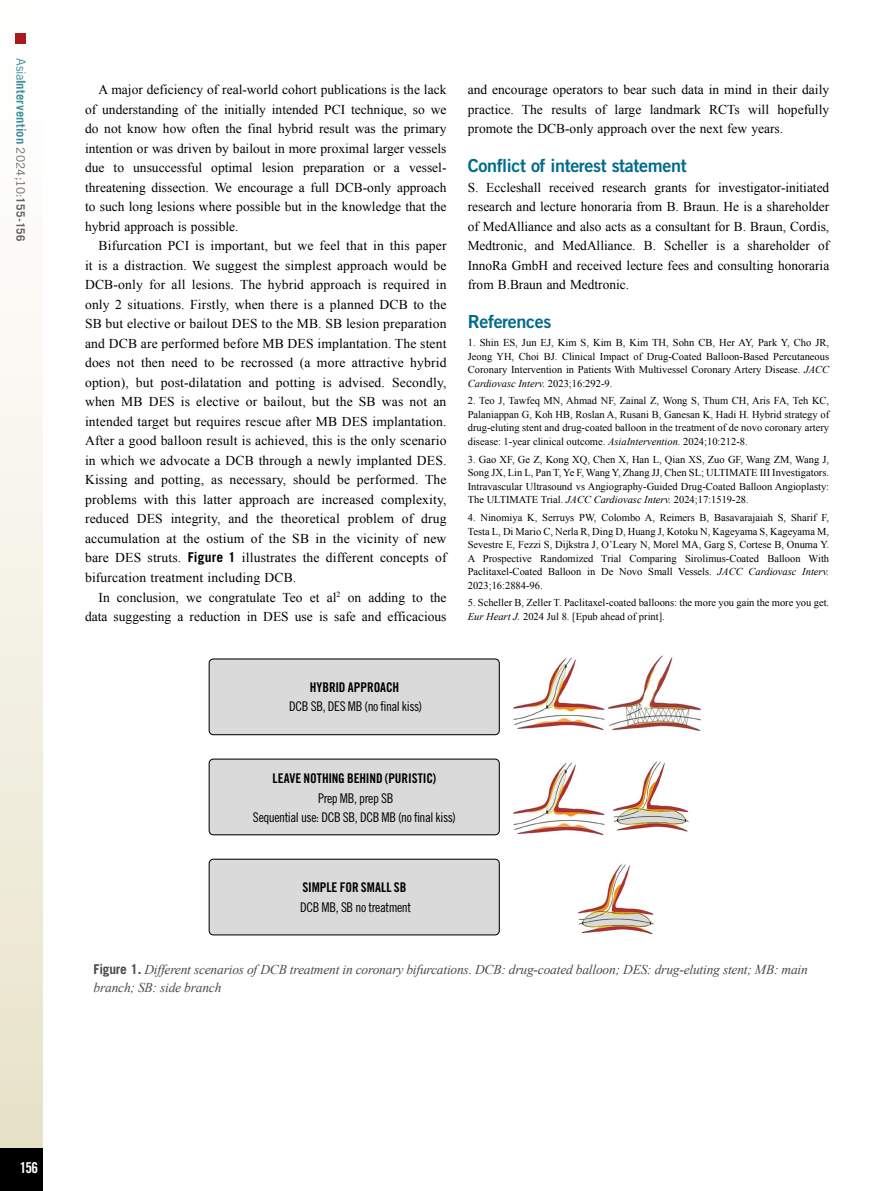
<style>
.page{position:relative;width:893px;height:1191px;background:#fff}
.page>*{position:absolute;margin:0;border:0;box-sizing:border-box;transform-origin:0 0}
.t1{font:18px "Trade Gothic LT Std Bd 2";letter-spacing:-.02em;color:#006b8d}
.t2{font:15px "Trade Gothic LT Std Bd Cn 20";color:#fff}
.t3{font:13.5px/19.5px "Times New Roman";color:#000;text-align:justify}
.t4{font:italic 13.5px/18px "Times New Roman";letter-spacing:-.015em;color:#4a4a49}
.t5{font:13.35px/19.4px "Trade Gothic LT Std Cn 18";letter-spacing:-.025em;color:#000;text-align:center}
.t6{font:13.35px "Trade Gothic LT Std Bd Cn 20";letter-spacing:-.01em;color:#000}
.t7{font:700 12.75px "Trade Gothic LT Std";letter-spacing:.005em;color:#418f9b}
.t8{font:10.5px/13.5px "Times New Roman";color:#000;text-align:justify}
.s1{font-weight:400}
.s2{font-weight:400;font-size:11.7px;color:#646363}
.s3{font-size:11.7px;color:#646363}
.s4{font-family:"Trade Gothic LT Std";font-weight:700}
.s5{font-style:italic}
.s6{font-family:"Trade Gothic LT Std";font-weight:700;font-style:normal}
</style>
<div class="page">
<div style="left:0;top:0;width:43px;height:1191px;background:linear-gradient(to bottom,#fff,#e7e2c9)"></div>
<div style="left:0;top:1148px;width:43px;height:43px;background:#000"></div>
<div style="left:16px;top:34px;width:10px;height:10px;background:#a91b18"></div>
<img style="left:208px;top:655px;width:493px;height:281px">
<div style="left:209px;top:659px;width:290px;height:75px;background:#dadada;border-radius:4px"></div>
<div style="left:209px;top:658px;width:291px;height:77px;border:1px solid #000;border-radius:4px"></div>
<div style="left:209px;top:759px;width:290px;height:76px;background:#dadada;border-radius:4px"></div>
<div style="left:209px;top:758px;width:291px;height:77px;border:1px solid #000;border-radius:4px"></div>
<div style="left:209px;top:859px;width:290px;height:76px;background:#dadada;border-radius:4px"></div>
<div style="left:209px;top:858px;width:291px;height:77px;border:1px solid #000;border-radius:4px"></div>
<p class="t7" style="left:29px;top:58px;width:184px;rotate:90deg"><span class="s1">Asia</span>Intervention <span class="s2">2024;10:</span><span class="s3">155-156</span></p>
<p class="t3" style="left:85px;top:80px;width:363px;text-indent:14px">A major deficiency of real-world cohort publications is the lack of understanding of the initially intended PCI technique, so we do not know how often the final hybrid result was the primary intention or was driven by bailout in more proximal larger vessels due to unsuccessful optimal lesion preparation or a vessel&shy;threatening dissection. We encourage a full DCB-only approach to such long lesions where possible but in the knowledge that the hybrid approach is possible.</p>
<p class="t3" style="left:85px;top:236px;width:363px;text-indent:13px">Bifurcation PCI is important, but we feel that in this paper it is a distraction. We suggest the simplest approach would be DCB-only for all lesions. The hybrid approach is required in only 2 situations. Firstly, when there is a planned DCB to the SB but elective or bailout DES to the MB. SB lesion preparation and DCB are performed before MB DES implantation. The stent does not then need to be recrossed (a more attractive hybrid option), but post-dilatation and potting is advised. Secondly, when MB DES is elective or bailout, but the SB was not an intended target but requires rescue after MB DES implantation.<br>After a good balloon result is achieved, this is the only scenario in which we advocate a DCB through a newly implanted DES.<br>Kissing and potting, as necessary, should be performed. The problems with this latter approach are increased complexity, reduced DES integrity, and the theoretical problem of drug accumulation at the ostium of the SB in the vicinity of new bare DES struts. <span class="s4">Figure 1</span> illustrates the different concepts of bifurcation treatment including DCB.</p>
<p class="t3" style="left:85px;top:587px;width:363px;text-align:right">In conclusion, we congratulate Teo et al<sup>2</sup> on adding to the data suggesting a reduction in DES use is safe and efficacious</p>
<p class="t3" style="left:468px;top:80px;width:363px">and encourage operators to bear such data in mind in their daily practice. The results of large landmark RCTs will hopefully promote the DCB-only approach over the next few years.</p>
<h1 class="t1" style="left:468px;top:155px;width:220px">Conflict of interest statement</h1>
<p class="t3" style="left:468px;top:177px;width:363px">S. Eccleshall received research grants for investigator-initiated research and lecture honoraria from B. Braun. He is a shareholder of MedAlliance and also acts as a consultant for B. Braun, Cordis, Medtronic, and MedAlliance. B. Scheller is a shareholder of InnoRa GmbH and received lecture fees and consulting honoraria from B.Braun and Medtronic.</p>
<h1 class="t1" style="left:468px;top:311px;width:85px">References</h1>
<p class="t8" style="left:468px;top:336px;width:363px">1. Shin ES, Jun EJ, Kim S, Kim B, Kim TH, Sohn CB, Her AY, Park Y, Cho JR, Jeong YH, Choi BJ. Clinical Impact of Drug-Coated Balloon-Based Percutaneous Coronary Intervention in Patients With Multivessel Coronary Artery Disease. <span class="s5">JACC Cardiovasc Interv.</span> 2023;16:292-9.</p>
<p class="t8" style="left:468px;top:394px;width:363px">2. Teo J, Tawfeq MN, Ahmad NF, Zainal Z, Wong S, Thum CH, Aris FA, Teh KC, Palaniappan G, Koh HB, Roslan A, Rusani B, Ganesan K, Hadi H. Hybrid strategy of drug-eluting stent and drug-coated balloon in the treatment of de novo coronary artery disease: 1-year clinical outcome. <span class="s5">AsiaIntervention.</span> 2024;10:212-8.</p>
<p class="t8" style="left:468px;top:452px;width:363px">3. Gao XF, Ge Z, Kong XQ, Chen X, Han L, Qian XS, Zuo GF, Wang ZM, Wang J, Song JX, Lin L, Pan T, Ye F, Wang Y, Zhang JJ, Chen SL; ULTIMATE III Investigators.<br>Intravascular Ultrasound vs Angiography-Guided Drug-Coated Balloon Angioplasty:<br>The ULTIMATE Trial. <span class="s5">JACC Cardiovasc Interv.</span> 2024;17:1519-28.</p>
<p class="t8" style="left:468px;top:510px;width:363px">4. Ninomiya K, Serruys PW, Colombo A, Reimers B, Basavarajaiah S, Sharif F, Testa L, Di Mario C, Nerla R, Ding D, Huang J, Kotoku N, Kageyama S, Kageyama M, Sevestre E, Fezzi S, Dijkstra J, O’Leary N, Morel MA, Garg S, Cortese B, Onuma Y.<br>A Prospective Randomized Trial Comparing Sirolimus-Coated Balloon With Paclitaxel-Coated Balloon in De Novo Small Vessels. <span class="s5">JACC Cardiovasc Interv.<br></span>2023;16:2884-96.</p>
<p class="t8" style="left:468px;top:596px;width:363px">5. Scheller B, Zeller T. Paclitaxel-coated balloons: the more you gain the more you get.<br><span class="s5">Eur Heart J.</span> 2024 Jul 8. [Epub ahead of print].</p>
<p class="t6" style="left:310px;top:679px;width:91px">HYBRID APPROACH</p>
<p class="t5" style="left:289px;top:696px;width:135px">DCB SB, DES MB (no final kiss)</p>
<p class="t6" style="left:273px;top:770px;width:165px">LEAVE NOTHING BEHIND (PURISTIC)</p>
<p class="t5" style="left:253px;top:788px;width:204px">Prep MB, prep SB<br>Sequential use: DCB SB, DCB MB (no final kiss)</p>
<p class="t6" style="left:302px;top:879px;width:105px">SIMPLE FOR SMALL SB</p>
<p class="t5" style="left:300px;top:897px;width:113px">DCB MB, SB no treatment</p>
<p class="t4" style="left:94px;top:959px;width:716px"><span class="s6">Figure 1.</span> Different scenarios of DCB treatment in coronary bifurcations. DCB: drug-coated balloon; DES: drug-eluting stent; MB: main branch; SB: side branch</p>
<p class="t2" style="left:20px;top:1158px;width:20px">156</p>
</div>
